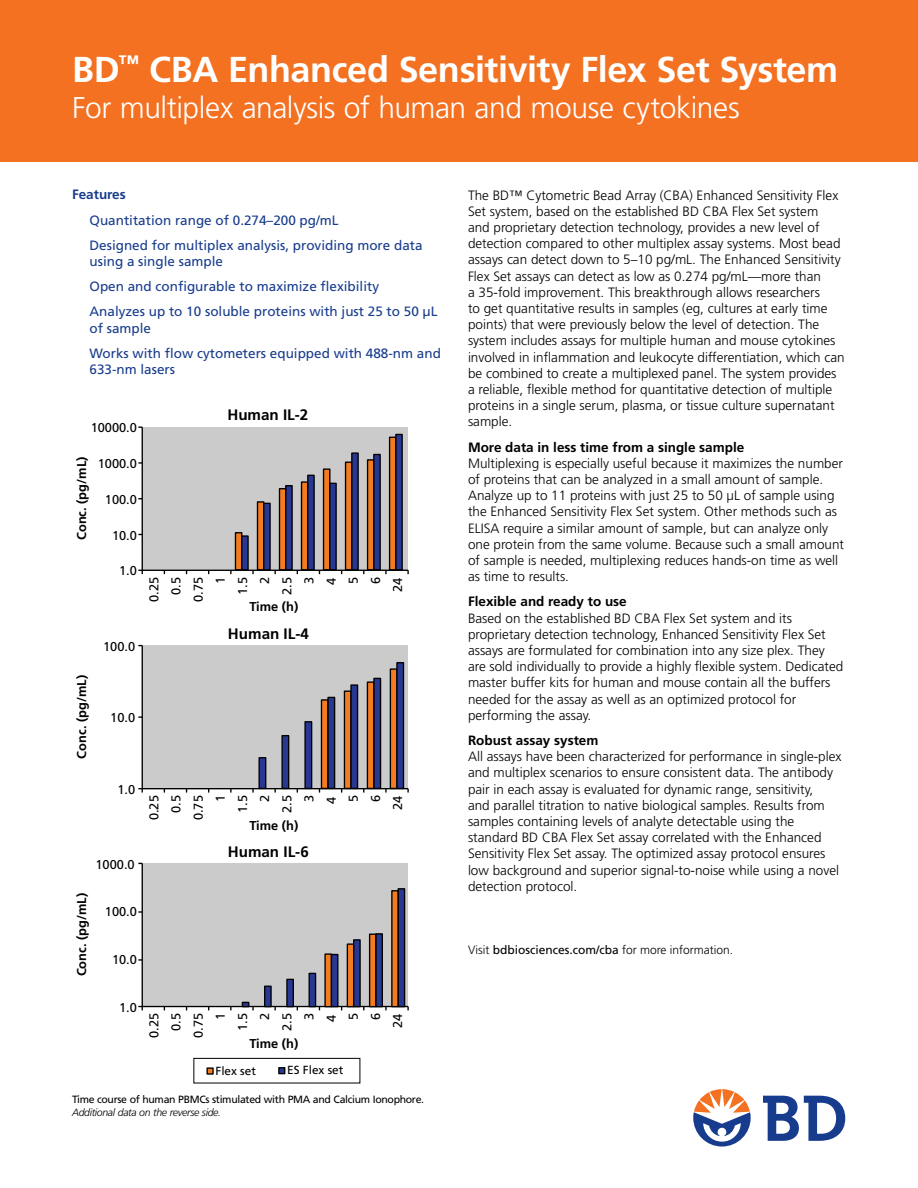
<style>
.page{position:relative;width:918px;height:1188px;background:#fff}
.page>*{position:absolute;margin:0;border:0;box-sizing:border-box;transform-origin:0 0}
.t1{font:700 36px "Frutiger";letter-spacing:-.015em;color:#fff}
.t2{font:300 30px "Frutiger";letter-spacing:-.015em;color:#fff}
.t3{font:700 15.15px "Frutiger";color:#010101}
.t4{font:300 13.5px/16.2px "Frutiger";color:#000}
.t5{font:13.5px/25.2px "Frutiger";color:#183c8d}
.t6{font:700 13.5px "Frutiger";color:#000}
.t7{font:700 13.5px "Frutiger";color:#183c8d}
.t8{font:12.9px/22.2px "Frutiger";color:#010101;text-align:right}
.t9{font:700 12.9px "Frutiger";color:#010101}
.t10{font:300 12px "Frutiger";color:#000}
.t11{font:11.7px "Frutiger";color:#010101}
.t12{font:10.5px "Frutiger";letter-spacing:-.03em;color:#000}
.t13{font:italic 300 10.5px "Frutiger";letter-spacing:-.03em;color:#000}
.s1{font-weight:400}
</style>
<div class="page">
<div style="left:0;top:0;width:918px;height:162px;background:#f37121"></div>
<svg style="left:763px;top:1096px;width:82px;height:45px"></svg>
<svg style="left:693px;top:1089px;width:58px;height:58px"></svg>
<div style="left:142px;top:427px;width:266px;height:143px;background:#cbcbcb"></div>
<hr style="left:142px;top:427px;width:1px;height:143px;background:#010101">
<hr style="left:142px;top:570px;width:266px;height:1px;background:#010101">
<svg style="left:230px;top:433px;width:179px;height:141px"></svg>
<div style="left:142px;top:646px;width:266px;height:143px;background:#cbcbcb"></div>
<hr style="left:142px;top:646px;width:1px;height:143px;background:#010101">
<hr style="left:142px;top:788px;width:266px;height:1px;background:#010101">
<svg style="left:138px;top:788px;width:5px;height:5px"></svg>
<svg style="left:252px;top:662px;width:157px;height:131px"></svg>
<div style="left:142px;top:863px;width:266px;height:144px;background:#cbcbcb"></div>
<hr style="left:142px;top:863px;width:1px;height:144px;background:#010101">
<hr style="left:142px;top:1006px;width:266px;height:1px;background:#010101">
<svg style="left:138px;top:1006px;width:5px;height:4px"></svg>
<svg style="left:241px;top:888px;width:168px;height:122px"></svg>
<svg style="left:208px;top:1069px;width:4px;height:4px"></svg>
<div style="left:206px;top:1067px;width:8px;height:8px;border:1px solid #010101"></div>
<div style="left:278px;top:1067px;width:7px;height:7px;border:1px solid #010101"></div>
<div style="left:194px;top:1058px;width:166px;height:25px;border:1px solid #000"></div>
<h1 class="t1" style="left:72px;top:48px;width:768px">BD<sup>™</sup> CBA Enhanced Sensitivity Flex Set System</h1>
<h2 class="t2" style="left:72px;top:91px;width:669px">For multiplex analysis of human and mouse cytokines</h2>
<p class="t7" style="left:72px;top:187px;width:55px">Features</p>
<p class="t5" style="left:90px;top:207px;width:335px">Quantitation range of 0.274–200 pg/mL<br>Designed for multiplex analysis, providing more data</p>
<p class="t5" style="left:90px;top:249px;width:350px">using a single sample<br>Open and configurable to maximize flexibility<br>Analyzes up to 10 soluble proteins with just 25 to 50 μL</p>
<p class="t5" style="left:90px;top:315px;width:353px">of sample<br>Works with flow cytometers equipped with 488-nm and</p>
<p class="t5" style="left:90px;top:357px;width:87px">633-nm lasers</p>
<p class="t8" style="left:91px;top:417px;width:48px">10000.0</p>
<p class="t9" style="left:74px;top:540px;width:85px;rotate:-90deg">Conc. (pg/mL)</p>
<p class="t8" style="left:98px;top:452px;width:41px">1000.0</p>
<p class="t8" style="left:105px;top:488px;width:34px">100.0</p>
<p class="t8" style="left:112px;top:524px;width:26px">10.0</p>
<p class="t8" style="left:119px;top:560px;width:19px">1.0</p>
<p class="t9" style="left:74px;top:759px;width:85px;rotate:-90deg">Conc. (pg/mL)</p>
<p class="t8" style="left:103px;top:635px;width:34px">100.0</p>
<p class="t8" style="left:110px;top:707px;width:26px">10.0</p>
<p class="t8" style="left:117px;top:778px;width:19px">1.0</p>
<p class="t8" style="left:95px;top:853px;width:41px">1000.0</p>
<p class="t9" style="left:74px;top:976px;width:85px;rotate:-90deg">Conc. (pg/mL)</p>
<p class="t8" style="left:105px;top:901px;width:34px">100.0</p>
<p class="t8" style="left:112px;top:948px;width:26px">10.0</p>
<p class="t8" style="left:119px;top:996px;width:19px">1.0</p>
<p class="t3" style="left:227px;top:406px;width:83px">Human IL-2</p>
<p class="t8" style="left:143px;top:602px;width:26px;rotate:-90deg">0.25<br>0.5<br>0.75<br>1<br>1.5<br>2<br>2.5<br>3<br>4<br>5<br>6<br>24</p>
<p class="t9" style="left:249px;top:599px;width:50px">Time (h)</p>
<p class="t3" style="left:228px;top:624px;width:83px">Human IL-4</p>
<p class="t8" style="left:143px;top:820px;width:26px;rotate:-90deg">0.25<br>0.5<br>0.75<br>1<br>1.5<br>2<br>2.5<br>3<br>4<br>5<br>6<br>24</p>
<p class="t9" style="left:249px;top:818px;width:50px">Time (h)</p>
<p class="t3" style="left:228px;top:843px;width:83px">Human IL-6</p>
<p class="t8" style="left:143px;top:1038px;width:26px;rotate:-90deg">0.25<br>0.5<br>0.75<br>1<br>1.5<br>2<br>2.5<br>3<br>4<br>5<br>6<br>24</p>
<p class="t9" style="left:249px;top:1036px;width:50px">Time (h)</p>
<p class="t11" style="left:216px;top:1064px;width:42px">Flex set</p>
<p class="t11" style="left:287px;top:1063px;width:58px">ES Flex set</p>
<p class="t12" style="left:72px;top:1094px;width:354px">Time course of human PBMCs stimulated with PMA and Calcium Ionophore.</p>
<p class="t13" style="left:72px;top:1106px;width:151px">Additional data on the reverse side.</p>
<p class="t4" style="left:468px;top:187px;width:378px">The BD™ Cytometric Bead Array (CBA) Enhanced Sensitivity Flex Set system, based on the established BD CBA Flex Set system<br>and proprietary detection technology, provides a new level of detection compared to other multiplex assay systems. Most bead assays can detect down to 5–10 pg/mL. The Enhanced Sensitivity Flex Set assays can detect as low as 0.274 pg/mL—more than<br>a 35-fold improvement. This breakthrough allows researchers<br>to get quantitative results in samples (eg, cultures at early time points) that were previously below the level of detection. The system includes assays for multiple human and mouse cytokines involved in inflammation and leukocyte differentiation, which can be combined to create a multiplexed panel. The system provides a reliable, flexible method for quantitative detection of multiple proteins in a single serum, plasma, or tissue culture supernatant sample.</p>
<p class="t6" style="left:468px;top:439px;width:278px">More data in less time from a single sample</p>
<p class="t4" style="left:468px;top:455px;width:378px">Multiplexing is especially useful because it maximizes the number of proteins that can be analyzed in a small amount of sample.<br>Analyze up to 11 proteins with just 25 to 50 μL of sample using the Enhanced Sensitivity Flex Set system. Other methods such as ELISA require a similar amount of sample, but can analyze only one protein from the same volume. Because such a small amount of sample is needed, multiplexing reduces hands-on time as well as time to results.</p>
<p class="t6" style="left:468px;top:594px;width:160px">Flexible and ready to use</p>
<p class="t4" style="left:468px;top:610px;width:377px">Based on the established BD CBA Flex Set system and its proprietary detection technology, Enhanced Sensitivity Flex Set assays are formulated for combination into any size plex. They are sold individually to provide a highly flexible system. Dedicated master buffer kits for human and mouse contain all the buffers needed for the assay as well as an optimized protocol for performing the assay.</p>
<p class="t6" style="left:468px;top:732px;width:132px">Robust assay system</p>
<p class="t4" style="left:468px;top:748px;width:375px">All assays have been characterized for performance in single-plex and multiplex scenarios to ensure consistent data. The antibody pair in each assay is evaluated for dynamic range, sensitivity,<br>and parallel titration to native biological samples. Results from samples containing levels of analyte detectable using the standard BD CBA Flex Set assay correlated with the Enhanced Sensitivity Flex Set assay. The optimized assay protocol ensures low background and superior signal-to-noise while using a novel detection protocol.</p>
<p class="t10" style="left:468px;top:943px;width:267px">Visit <span class="s1">bdbiosciences.com/cba</span> for more information.</p>
</div>
